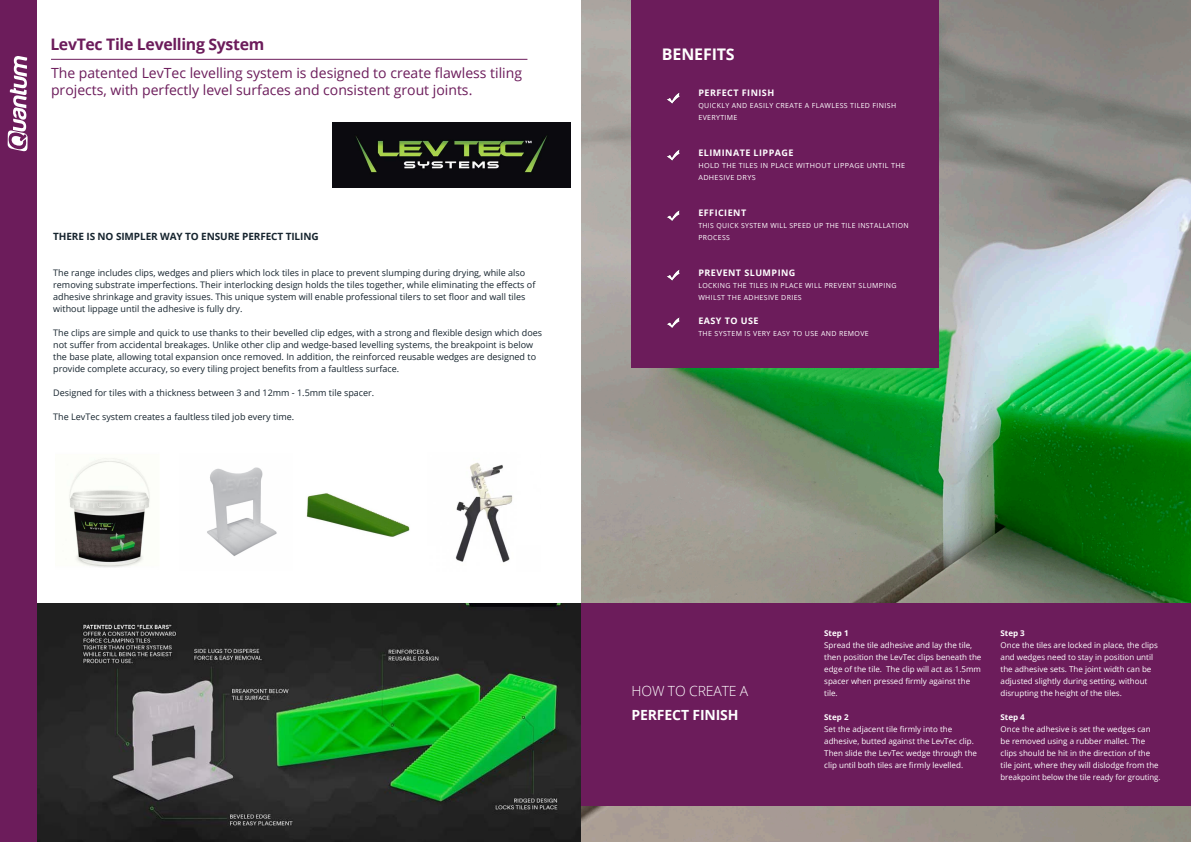
<style>
.page{position:relative;width:1191px;height:842px;background:#fff}
.page>*{position:absolute;margin:0;border:0;box-sizing:border-box;transform-origin:0 0}
.Title_-_Align_Left{font:700 16px "Open Sans";letter-spacing:-.01em;color:#fff}
.t1{font:700 15.8px "Open Sans";letter-spacing:-.02em;color:#6c1c5b}
.t2{font:14px/16.8px "Open Sans";color:#6c1c5b}
.Subsection_Title{font:700 14px "Open Sans";letter-spacing:-.01em;color:#fff}
.Subsection_Title-2{font:300 14px "Open Sans";letter-spacing:-.01em;color:#fff}
.Title_-_Align_Left-2{font:700 10px "Open Sans";letter-spacing:-.01em;color:#16242e}
.Body_Text{font:9px/12px "Open Sans";color:#16242e}
.Chapter_Title_-_Alig{font:700 9px "Open Sans";letter-spacing:.05em;color:#fff}
.Body_Text-2{font:8px/12px "Open Sans";color:#fff}
.Body_Text-3{font:700 8px "Open Sans";color:#fff}
.Chapter_Title_-_Alig-2{font:7px/12px "Open Sans";letter-spacing:.05em;color:#fff}
</style>
<div class="page">
<img style="left:37px;top:604px;width:545px;height:238px">
<img style="left:582px;top:0;width:609px;height:842px">
<div style="left:631px;top:0;width:308px;height:367px;background:#6c1c5b"></div>
<div style="left:0;top:0;width:37px;height:842px;background:#6c1c5b"></div>
<hr style="left:51px;top:59px;width:476px;height:1px;background:#6c1c5b">
<img style="left:332px;top:122px;width:238px;height:66px">
<svg style="left:8px;top:56px;width:20px;height:96px"></svg>
<div style="left:582px;top:604px;width:609px;height:202px;background:#6c1c5b"></div>
<img style="left:666px;top:92px;width:14px;height:12px">
<img style="left:666px;top:149px;width:14px;height:12px">
<img style="left:667px;top:317px;width:13px;height:11px">
<img style="left:666px;top:269px;width:14px;height:12px">
<img style="left:667px;top:210px;width:13px;height:11px">
<img style="left:69px;top:458px;width:81px;height:110px">
<img style="left:207px;top:467px;width:70px;height:89px">
<img style="left:306px;top:493px;width:104px;height:44px">
<img style="left:455px;top:462px;width:58px;height:101px">
<p class="t1" style="left:50px;top:33px;width:215px">LevTec Tile Levelling System</p>
<p class="t2" style="left:51px;top:64px;width:472px">The patented LevTec levelling system is designed to create flawless tiling projects, with perfectly level surfaces and consistent grout joints.</p>
<p class="Title_-_Align_Left-2" style="left:53px;top:229px;width:267px">THERE IS NO SIMPLER WAY TO ENSURE PERFECT TILING</p>
<p class="Body_Text" style="left:53px;top:267px;width:483px">The range includes clips, wedges and pliers which lock tiles in place to prevent slumping during drying, while also removing substrate imperfections. Their interlocking design holds the tiles together, while eliminating the effects of adhesive shrinkage and gravity issues. This unique system will enable professional tilers to set floor and wall tiles without lippage until the adhesive is fully dry.</p>
<p class="Body_Text" style="left:53px;top:327px;width:490px">The clips are simple and quick to use thanks to their bevelled clip edges, with a strong and flexible design which does not suffer from accidental breakages. Unlike other clip and wedge-based levelling systems, the breakpoint is below the base plate, allowing total expansion once removed. In addition, the reinforced reusable wedges are designed to provide complete accuracy, so every tiling project benefits from a faultless surface.</p>
<p class="Body_Text" style="left:53px;top:387px;width:322px">Designed for tiles with a thickness between 3 and 12mm - 1.5mm tile spacer.</p>
<p class="Body_Text" style="left:53px;top:411px;width:242px">The LevTec system creates a faultless tiled job every time.</p>
<p class="Title_-_Align_Left" style="left:662px;top:43px;width:74px">BENEFITS</p>
<p class="Chapter_Title_-_Alig" style="left:698px;top:86px;width:77px">PERFECT FINISH</p>
<p class="Chapter_Title_-_Alig-2" style="left:698px;top:99px;width:199px">QUICKLY AND EASILY CREATE A FLAWLESS TILED FINISH<br>EVERYTIME</p>
<p class="Chapter_Title_-_Alig" style="left:698px;top:146px;width:97px">ELIMINATE LIPPAGE</p>
<p class="Chapter_Title_-_Alig-2" style="left:698px;top:159px;width:208px">HOLD THE TILES IN PLACE WITHOUT LIPPAGE UNTIL THE<br>ADHESIVE DRYS</p>
<p class="Chapter_Title_-_Alig" style="left:698px;top:206px;width:49px">EFFICIENT</p>
<p class="Chapter_Title_-_Alig-2" style="left:698px;top:219px;width:212px">THIS QUICK SYSTEM WILL SPEED UP THE TILE INSTALLATION<br>PROCESS</p>
<p class="Chapter_Title_-_Alig" style="left:698px;top:266px;width:98px">PREVENT SLUMPING</p>
<p class="Chapter_Title_-_Alig-2" style="left:698px;top:279px;width:200px">LOCKING THE TILES IN PLACE WILL PREVENT SLUMPING<br>WHILST THE ADHESIVE DRIES</p>
<p class="Chapter_Title_-_Alig" style="left:698px;top:314px;width:62px">EASY TO USE</p>
<p class="Chapter_Title_-_Alig-2" style="left:698px;top:327px;width:172px">THE SYSTEM IS VERY EASY TO USE AND REMOVE</p>
<p class="Subsection_Title-2" style="left:631px;top:681px;width:118px">HOW TO CREATE A</p>
<p class="Subsection_Title" style="left:631px;top:705px;width:109px">PERFECT FINISH</p>
<p class="Body_Text-3" style="left:824px;top:627px;width:26px">Step 1</p>
<p class="Body_Text-2" style="left:824px;top:639px;width:159px">Spread the tile adhesive and lay the tile, then position the LevTec clips beneath the edge of the tile. The clip will act as 1.5mm spacer when pressed firmly against the tile.</p>
<p class="Body_Text-3" style="left:824px;top:711px;width:26px">Step 2</p>
<p class="Body_Text-2" style="left:824px;top:723px;width:154px">Set the adjacent tile firmly into the adhesive, butted against the LevTec clip.<br>Then slide the LevTec wedge through the clip until both tiles are firmly levelled.</p>
<p class="Body_Text-3" style="left:1000px;top:627px;width:26px">Step 3</p>
<p class="Body_Text-2" style="left:1000px;top:639px;width:159px">Once the tiles are locked in place, the clips and wedges need to stay in position until the adhesive sets. The joint width can be adjusted slightly during setting, without disrupting the height of the tiles.</p>
<p class="Body_Text-3" style="left:1000px;top:711px;width:26px">Step 4</p>
<p class="Body_Text-2" style="left:1000px;top:723px;width:161px">Once the adhesive is set the wedges can be removed using a rubber mallet. The clips should be hit in the direction of the tile joint, where they will dislodge from the breakpoint below the tile ready for grouting.</p>
</div>
